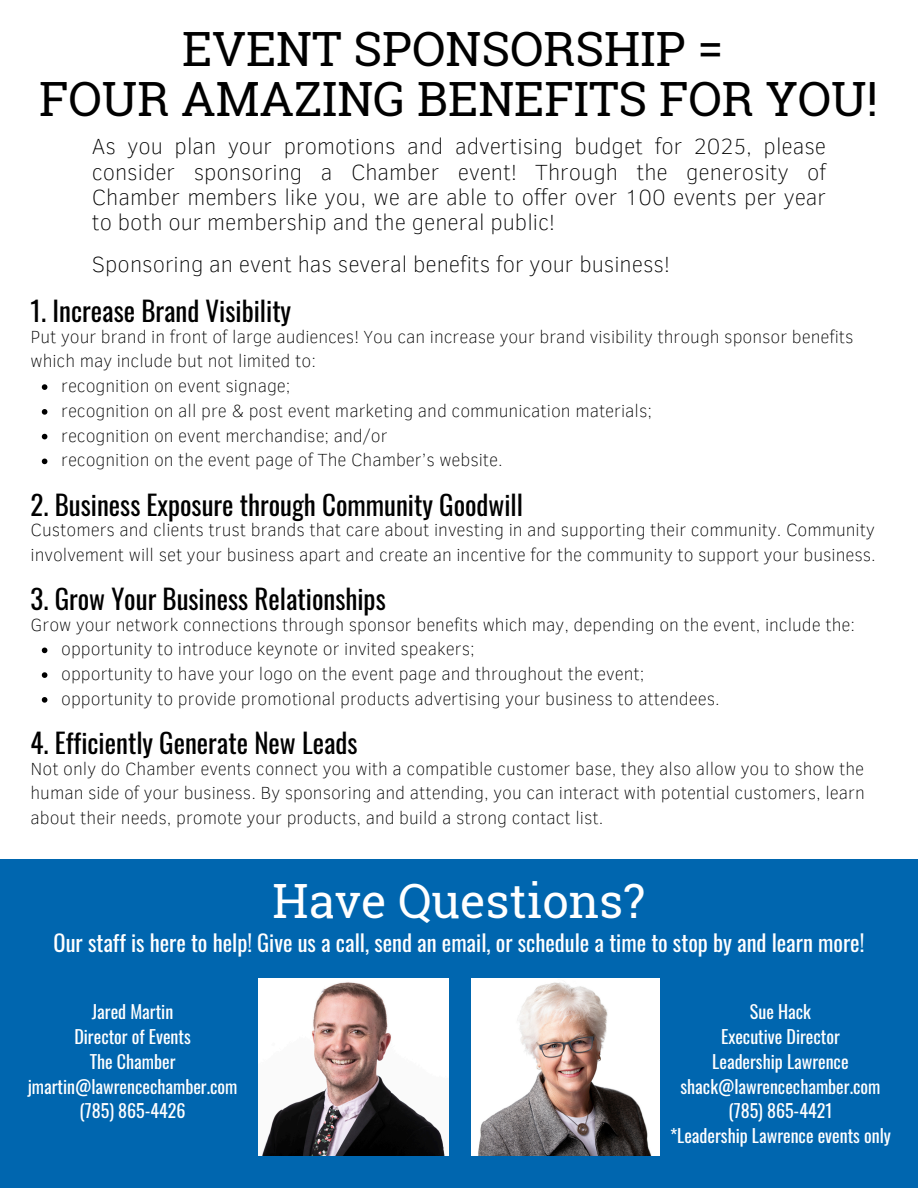
<style>
.page{position:relative;width:918px;height:1188px;background:#fff}
.page>*{position:absolute;margin:0;border:0;box-sizing:border-box;transform-origin:0 0}
.t1{font:47.25px/50.7px "Roboto Slab";color:#000;text-align:center}
.t2{font:47.25px "Roboto Slab";color:#fff}
.t3{font:27px "Oswald";color:#000}
.t4{font:100 22.5px/25.3px "Clear Sans";color:#000;text-align:justify}
.t5{font:22.5px "Oswald";color:#fff}
.t6{font:100 18px/24.8px "Clear Sans";color:#000}
.t7{font:18px "Oswald";color:#fff}
</style>
<div class="page">
<div style="left:0;top:860px;width:918px;height:328px;background:#0066af"></div>
<img style="left:259px;top:978px;width:190px;height:178px">
<img style="left:471px;top:978px;width:188px;height:178px">
<svg style="left:42px;top:384px;width:5px;height:6px"></svg>
<svg style="left:42px;top:409px;width:5px;height:6px"></svg>
<svg style="left:42px;top:434px;width:5px;height:5px"></svg>
<svg style="left:42px;top:459px;width:5px;height:5px"></svg>
<svg style="left:42px;top:648px;width:5px;height:5px"></svg>
<svg style="left:42px;top:672px;width:5px;height:6px"></svg>
<svg style="left:42px;top:697px;width:5px;height:6px"></svg>
<h4 class="t1" style="left:39px;top:22px;width:840px">EVENT SPONSORSHIP =<br>FOUR AMAZING BENEFITS FOR YOU!</h4>
<p class="t4" style="left:92px;top:132px;width:736px">As you plan your promotions and advertising budget for 2025, please consider sponsoring a Chamber event! Through the generosity of Chamber members like you, we are able to offer over 100 events per year to both our membership and the general public!</p>
<p class="t4" style="left:92px;top:251px;width:580px">Sponsoring an event has several benefits for your business!</p>
<p class="t3" style="left:31px;top:290px;width:262px">1. Increase Brand Visibility</p>
<p class="t6" style="left:31px;top:323px;width:825px">Put your brand in front of large audiences! You can increase your brand visibility through sponsor benefits which may include but not limited to:</p>
<p class="t6" style="left:61px;top:373px;width:231px">recognition on event signage;</p>
<p class="t6" style="left:61px;top:397px;width:592px">recognition on all pre &amp; post event marketing and communication materials;</p>
<p class="t6" style="left:61px;top:422px;width:328px">recognition on event merchandise; and/or</p>
<p class="t6" style="left:61px;top:447px;width:443px">recognition on the event page of The Chamber’s website.</p>
<p class="t3" style="left:31px;top:484px;width:494px">2. Business Exposure through Community Goodwill</p>
<p class="t6" style="left:31px;top:517px;width:847px">Customers and clients trust brands that care about investing in and supporting their community. Community involvement will set your business apart and create an incentive for the community to support your business.</p>
<p class="t3" style="left:31px;top:578px;width:357px">3. Grow Your Business Relationships</p>
<p class="t6" style="left:31px;top:611px;width:826px">Grow your network connections through sponsor benefits which may, depending on the event, include the:</p>
<p class="t6" style="left:61px;top:636px;width:415px">opportunity to introduce keynote or invited speakers;</p>
<p class="t6" style="left:61px;top:661px;width:585px">opportunity to have your logo on the event page and throughout the event;</p>
<p class="t6" style="left:61px;top:685px;width:660px">opportunity to provide promotional products advertising your business to attendees.</p>
<h2 class="t3" style="left:31px;top:722px;width:329px">4. Efficiently Generate New Leads</h2>
<h4 class="t6" style="left:31px;top:755px;width:836px;text-align:justify">Not only do Chamber events connect you with a compatible customer base, they also allow you to show the human side of your business. By sponsoring and attending, you can interact with potential customers, learn about their needs, promote your products, and build a strong contact list.</h4>
<p class="t2" style="left:272px;top:868px;width:374px">Have Questions?</p>
<p class="t5" style="left:54px;top:925px;width:812px">Our staff is here to help! Give us a call, send an email, or schedule a time to stop by and learn more!</p>
<p class="t7" style="left:92px;top:998px;width:83px">Jared Martin</p>
<p class="t7" style="left:74px;top:1023px;width:118px">Director of Events</p>
<p class="t7" style="left:90px;top:1047px;width:87px">The Chamber</p>
<p class="t7" style="left:28px;top:1072px;width:211px">jmartin@lawrencechamber.com</p>
<p class="t7" style="left:80px;top:1097px;width:108px">(785) 865-4426</p>
<p class="t7" style="left:750px;top:998px;width:63px">Sue Hack</p>
<p class="t7" style="left:721px;top:1023px;width:120px">Executive Director</p>
<p class="t7" style="left:712px;top:1047px;width:138px">Leadership Lawrence</p>
<p class="t7" style="left:681px;top:1072px;width:201px">shack@lawrencechamber.com</p>
<p class="t7" style="left:728px;top:1097px;width:106px">(785) 865-4421</p>
<p class="t7" style="left:670px;top:1122px;width:222px">*Leadership Lawrence events only</p>
</div>
